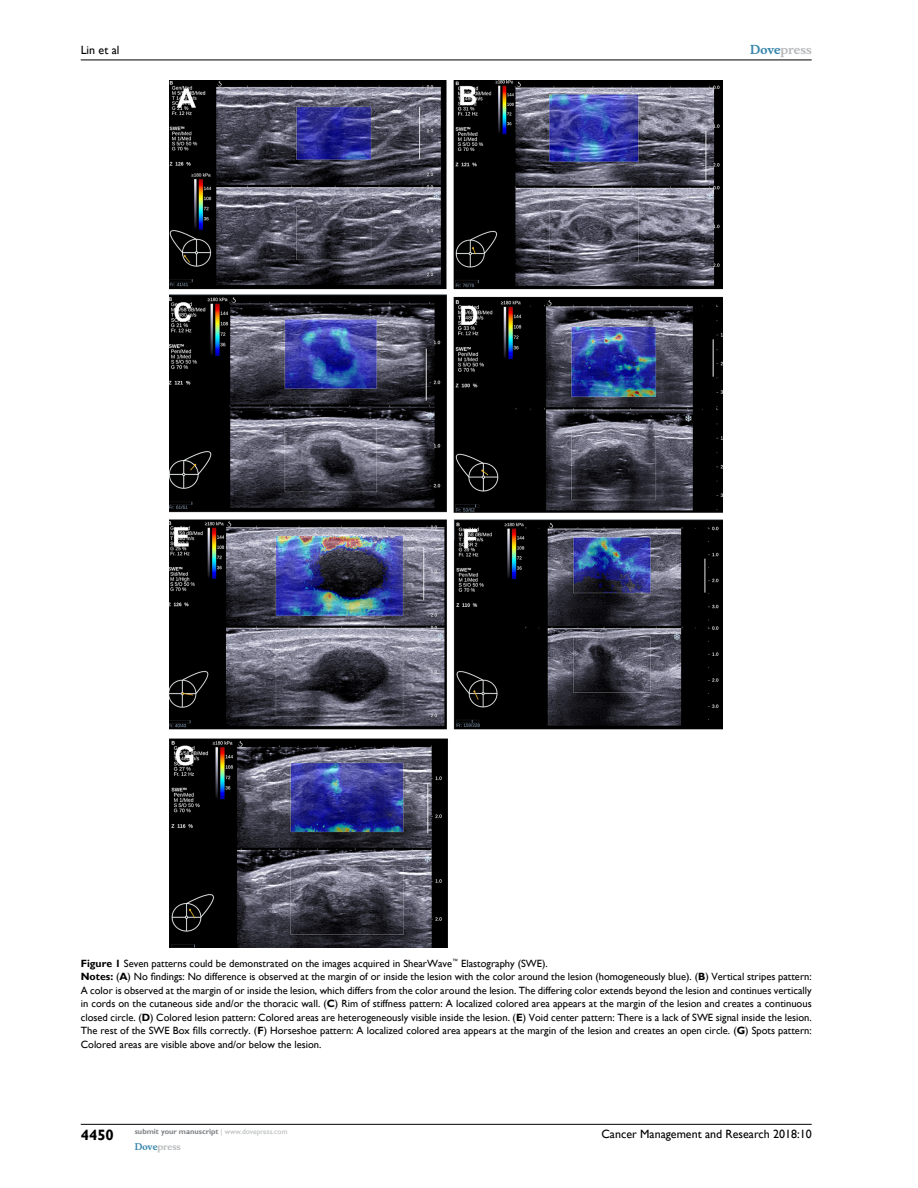
<style>
.page{position:relative;width:918px;height:1188px;background:#fff}
.page>*{position:absolute;margin:0;border:0;box-sizing:border-box;transform-origin:0 0}
.t1{font:700 15px "Gill Sans";color:#000}
.t2{font:12px "Gill Sans";color:#000}
.t3{font:700 12px "Musee";color:#b8babc}
.t4{font:10.5px/13.5px "Gill Sans";color:#000}
.t5{font:700 9px "Musee";color:#b8babc}
.t6{font:700 7.5px "Gill Sans";color:#808285}
.s1{color:#3785ad}
.s2{font-weight:700}
.s3{font-weight:400;color:#b8babc}
</style>
<div class="page">
<hr style="left:81px;top:1124px;width:731px;height:1px;background:#000">
<hr style="left:81px;top:60px;width:731px;height:1px;background:#000">
<img style="left:170px;top:81px;width:553px;height:867px">
<p class="t2" style="left:81px;top:43px;width:40px">Lin et al</p>
<p class="t3" style="left:750px;top:43px;width:63px"><span class="s1">Dove</span>press</p>
<p class="t4" style="left:81px;top:957px;width:732px"><span class="s2">Figure 1</span> Seven patterns could be demonstrated on the images acquired in ShearWave<sup>™</sup> Elastography (SWE).<br><span class="s2">Notes:</span> (<span class="s2">A</span>) No findings: No difference is observed at the margin of or inside the lesion with the color around the lesion (homogeneously blue). (<span class="s2">B</span>) Vertical stripes pattern:<br>A color is observed at the margin of or inside the lesion, which differs from the color around the lesion. The differing color extends beyond the lesion and continues vertically in cords on the cutaneous side and/or the thoracic wall. (<span class="s2">C</span>) Rim of stiffness pattern: A localized colored area appears at the margin of the lesion and creates a continuous closed circle. (<span class="s2">D</span>) Colored lesion pattern: Colored areas are heterogeneously visible inside the lesion. (<span class="s2">E</span>) Void center pattern: There is a lack of SWE signal inside the lesion.<br>The rest of the SWE Box fills correctly. (<span class="s2">F</span>) Horseshoe pattern: A localized colored area appears at the margin of the lesion and creates an open circle. (<span class="s2">G</span>) Spots pattern:<br>Colored areas are visible above and/or below the lesion.</p>
<h1 class="t1" style="left:81px;top:1126px;width:35px">4450</h1>
<p class="t6" style="left:135px;top:1127px;width:154px">submit your manuscript <span class="s3">| www.dovepress.com</span></p>
<p class="t5" style="left:135px;top:1141px;width:48px"><span class="s1">Dove</span>press</p>
<p class="t2" style="left:601px;top:1127px;width:212px">Cancer Management and Research 2018:10</p>
</div>
